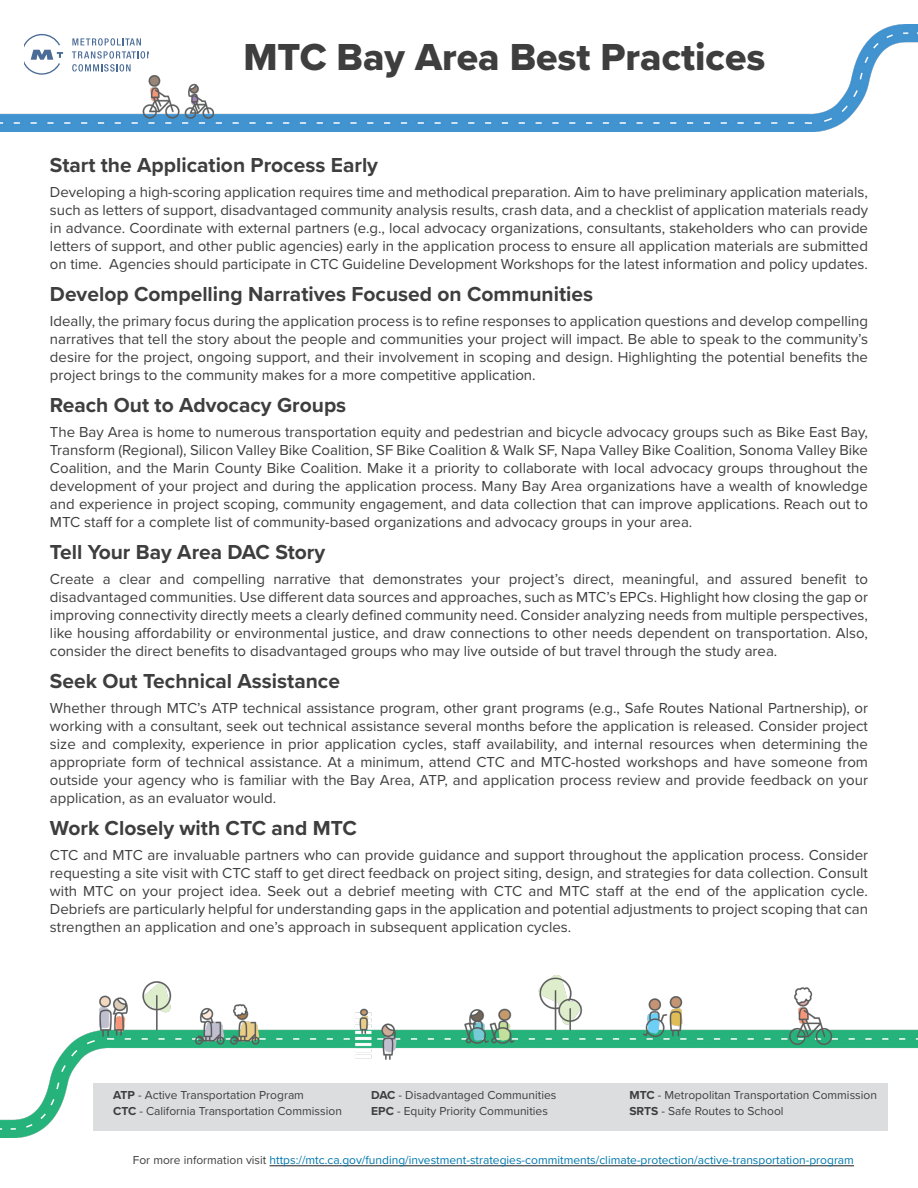
<style>
.page{position:relative;width:918px;height:1188px;background:#fff}
.page>*{position:absolute;margin:0;border:0;box-sizing:border-box;transform-origin:0 0}
.t1{font:39px "Proxima Nova Extrabld";color:#3e3e3f}
.Flyer_Header_2{font:700 21px "Proxima Nova";color:#3e3e3f}
.NNI_Main_Body{font:15px/18px "Proxima Nova";color:#3e3e3f;text-align:justify}
.NNI_Footnote{font:12px "Proxima Nova";color:#3e3e3f}
.NNI_Footnote-2{font:12px "Proxima Nova";color:#0078ae}
.s1{font-weight:700}
.s2{color:#3e3e3f}
</style>
<div class="page">
<img style="left:0;top:25px;width:918px;height:107px">
<hr style="left:270px;top:1165px;width:584px;height:1px;background:#231f20">
<img style="left:0;top:976px;width:918px;height:161px">
<h1 class="t1" style="left:243px;top:28px;width:524px">MTC Bay Area Best Practices</h1>
<h2 class="Flyer_Header_2" style="left:50px;top:150px;width:330px">Start the Application Process Early</h2>
<p class="NNI_Main_Body" style="left:50px;top:182px;width:820px">Developing a high-scoring application requires time and methodical preparation. Aim to have preliminary application materials, such as letters of support, disadvantaged community analysis results, crash data, and a checklist of application materials ready in advance. Coordinate with external partners (e.g., local advocacy organizations, consultants, stakeholders who can provide letters of support, and other public agencies) early in the application process to ensure all application materials are submitted on time. Agencies should participate in CTC Guideline Development Workshops for the latest information and policy updates.</p>
<h2 class="Flyer_Header_2" style="left:50px;top:279px;width:545px">Develop Compelling Narratives Focused on Communities</h2>
<p class="NNI_Main_Body" style="left:50px;top:311px;width:820px">Ideally, the primary focus during the application process is to refine responses to application questions and develop compelling narratives that tell the story about the people and communities your project will impact. Be able to speak to the community’s desire for the project, ongoing support, and their involvement in scoping and design. Highlighting the potential benefits the project brings to the community makes for a more competitive application.</p>
<h2 class="Flyer_Header_2" style="left:50px;top:390px;width:298px">Reach Out to Advocacy Groups</h2>
<p class="NNI_Main_Body" style="left:50px;top:422px;width:820px">The Bay Area is home to numerous transportation equity and pedestrian and bicycle advocacy groups such as Bike East Bay, Transform (Regional), Silicon Valley Bike Coalition, SF Bike Coalition &amp; Walk SF, Napa Valley Bike Coalition, Sonoma Valley Bike Coalition, and the Marin County Bike Coalition. Make it a priority to collaborate with local advocacy groups throughout the development of your project and during the application process. Many Bay Area organizations have a wealth of knowledge and experience in project scoping, community engagement, and data collection that can improve applications. Reach out to MTC staff for a complete list of community-based organizations and advocacy groups in your area.</p>
<h2 class="Flyer_Header_2" style="left:50px;top:537px;width:277px">Tell Your Bay Area DAC Story</h2>
<p class="NNI_Main_Body" style="left:50px;top:569px;width:820px">Create a clear and compelling narrative that demonstrates your project’s direct, meaningful, and assured benefit to disadvantaged communities. Use different data sources and approaches, such as MTC’s EPCs. Highlight how closing the gap or improving connectivity directly meets a clearly defined community need. Consider analyzing needs from multiple perspectives, like housing affordability or environmental justice, and draw connections to other needs dependent on transportation. Also, consider the direct benefits to disadvantaged groups who may live outside of but travel through the study area.</p>
<h2 class="Flyer_Header_2" style="left:50px;top:666px;width:292px">Seek Out Technical Assistance</h2>
<p class="NNI_Main_Body" style="left:50px;top:698px;width:820px">Whether through MTC’s ATP technical assistance program, other grant programs (e.g., Safe Routes National Partnership), or working with a consultant, seek out technical assistance several months before the application is released. Consider project size and complexity, experience in prior application cycles, staff availability, and internal resources when determining the appropriate form of technical assistance. At a minimum, attend CTC and MTC-hosted workshops and have someone from outside your agency who is familiar with the Bay Area, ATP, and application process review and provide feedback on your application, as an evaluator would.</p>
<h2 class="Flyer_Header_2" style="left:50px;top:813px;width:308px">Work Closely with CTC and MTC</h2>
<p class="NNI_Main_Body" style="left:50px;top:845px;width:820px">CTC and MTC are invaluable partners who can provide guidance and support throughout the application process. Consider requesting a site visit with CTC staff to get direct feedback on project siting, design, and strategies for data collection. Consult with MTC on your project idea. Seek out a debrief meeting with CTC and MTC staff at the end of the application cycle.<br>Debriefs are particularly helpful for understanding gaps in the application and potential adjustments to project scoping that can strengthen an application and one’s approach in subsequent application cycles.</p>
<p class="NNI_Footnote" style="left:113px;top:1086px;width:192px"><span class="s1">ATP</span> - Active Transportation Program</p>
<p class="NNI_Footnote" style="left:113px;top:1102px;width:230px"><span class="s1">CTC</span> - California Transportation Commission</p>
<p class="NNI_Footnote" style="left:371px;top:1086px;width:187px"><span class="s1">DAC</span> - Disadvantaged Communities</p>
<p class="NNI_Footnote" style="left:371px;top:1102px;width:178px"><span class="s1">EPC</span> - Equity Priority Communities</p>
<p class="NNI_Footnote" style="left:629px;top:1086px;width:249px"><span class="s1">MTC</span> - Metropolitan Transportation Commission</p>
<p class="NNI_Footnote" style="left:629px;top:1102px;width:156px"><span class="s1">SRTS</span> - Safe Routes to School</p>
<p class="NNI_Footnote-2" style="left:133px;top:1151px;width:723px"><span class="s2">For more information visit</span> https://mtc.ca.gov/funding/investment-strategies-commitments/climate-protection/active-transportation-program</p>
</div>
